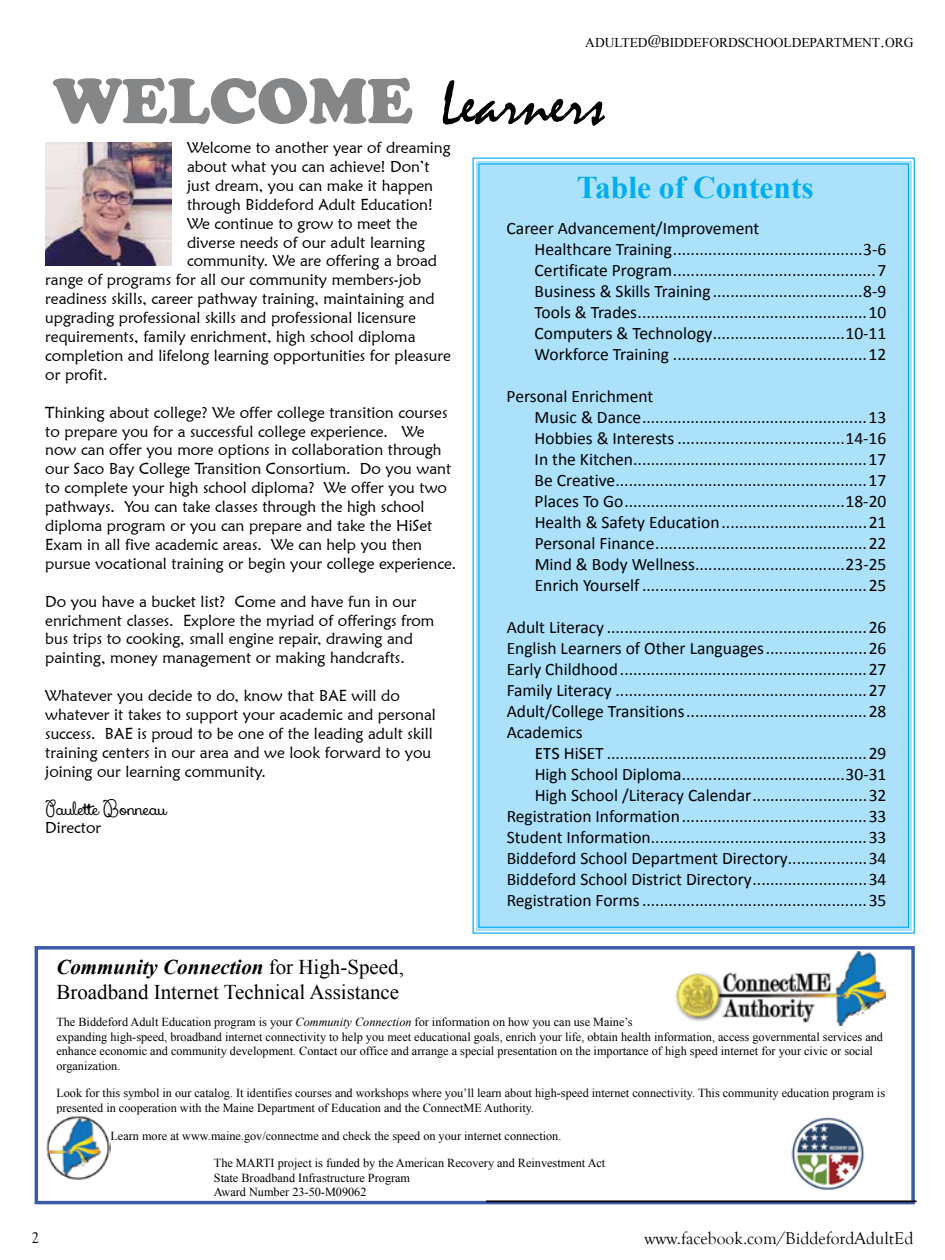
<style>
.page{position:relative;width:945px;height:1260px;background:#fff}
.page>*{position:absolute;margin:0;border:0;box-sizing:border-box;transform-origin:0 0}
.t1{font:63px "Mistral";color:#000}
.t2{font:700 31.5px "Times New Roman";color:#00aeef}
.t3{font:21px/25.2px "Times New Roman";color:#000}
.t4{font:17.5px/21px "Calibri";color:#000}
.t5{font:17.5px "Goudy Old Style T";color:#000}
.t6{font:15.75px/18.9px "Maiandra GD";color:#000}
.t7{font:15.75px "Xiomara";color:#000}
.t8{font:15.75px "Goudy Old Style T";color:#000}
.t9{font:13.47px "Times New Roman";color:#000}
.t10{font:12.25px/14.7px "Times New Roman";color:#000}
.s1{font-family:"Goudy Old Style T";font-size:17.5px}
.s2{font-size:19.25px}
.s3{font-family:"Cooper Black Std";color:#848688}
.s4{font-family:"Estrangelo Edessa"}
.s5{font-weight:700;font-style:italic}
.s6{font-style:italic}
</style>
<div class="page">
<div style="left:472px;top:157px;width:443px;height:777px;background:#abe1fa"></div>
<img style="left:675px;top:951px;width:210px;height:74px">
<img style="left:46px;top:1116px;width:64px;height:64px">
<img style="left:791px;top:1117px;width:74px;height:73px">
<div style="left:35px;top:946px;width:880px;height:258px;border:4px solid #3c5ba9"></div>
<hr style="left:486px;top:1201px;width:431px;height:1px;background:#000">
<img style="left:45px;top:142px;width:126px;height:123px">
<p class="t9" style="left:585px;top:34px;width:330px">ADULTED<span class="s1">@</span>BIDDEFORDSCHOOLDEPARTMENT<span class="s2">.</span>ORG</p>
<h1 class="t1" style="left:53px;top:66px;width:554px"><span class="s3">WELCOME</span> Learners</h1>
<p class="t6" style="left:187px;top:138px;width:265px">Welcome to another year of dreaming</p>
<p class="t6" style="left:187px;top:157px;width:244px">about what you can achieve! Don’t</p>
<p class="t6" style="left:187px;top:176px;width:248px">just dream, you can make it happen</p>
<p class="t6" style="left:187px;top:195px;width:247px">through Biddeford Adult Education!</p>
<p class="t6" style="left:187px;top:214px;width:232px">We continue to grow to meet the</p>
<p class="t6" style="left:187px;top:232px;width:239px">diverse needs of our adult learning</p>
<p class="t6" style="left:187px;top:251px;width:251px">community. We are offering a broad</p>
<p class="t6" style="left:45px;top:270px;width:377px">range of programs for all our community members-job</p>
<p class="t6" style="left:45px;top:289px;width:391px">readiness skills, career pathway training, maintaining and</p>
<p class="t6" style="left:45px;top:308px;width:372px">upgrading professional skills and professional licensure</p>
<p class="t6" style="left:45px;top:327px;width:372px">requirements, family enrichment, high school diploma</p>
<p class="t6" style="left:45px;top:346px;width:407px">completion and lifelong learning opportunities for pleasure</p>
<p class="t6" style="left:45px;top:365px;width:64px">or profit.</p>
<p class="t6" style="left:45px;top:403px;width:413px">Thinking about college? We offer college transition courses to prepare you for a successful college experience. We now can offer you more options in collaboration through our Saco Bay College Transition Consortium. Do you want to complete your high school diploma? We offer you two pathways. You can take classes through the high school diploma program or you can prepare and take the HiSet Exam in all five academic areas. We can help you then pursue vocational training or begin your college experience.</p>
<p class="t6" style="left:45px;top:592px;width:391px">Do you have a bucket list? Come and have fun in our enrichment classes. Explore the myriad of offerings from bus trips to cooking, small engine repair, drawing and painting, money management or making handcrafts.</p>
<p class="t6" style="left:45px;top:686px;width:392px">Whatever you decide to do, know that BAE will do whatever it takes to support your academic and personal success. BAE is proud to be one of the leading adult skill training centers in our area and we look forward to you joining our learning community.</p>
<p class="t7" style="left:45px;top:800px;width:123px">Paulette Bonneau</p>
<p class="t6" style="left:45px;top:818px;width:57px">Director</p>
<h2 class="t2" style="left:577px;top:166px;width:238px">Table of Contents</h2>
<p class="t4" style="left:535px;top:218px;width:353px;text-indent:-28px">Career Advancement/Improvement<br>Healthcare Training...........................................3-6<br>Certificate Program..............................................7<br>Business &amp; Skills Training..................................8-9<br>Tools &amp; Trades....................................................10<br>Computers &amp; Technology..............................10-11<br>Workforce Training ............................................12</p>
<p class="t4" style="left:535px;top:386px;width:353px;text-indent:-28px">Personal Enrichment<br>Music &amp; Dance...................................................13<br>Hobbies &amp; Interests ......................................14-16<br>In the Kitchen.....................................................17<br>Be Creative.........................................................17<br>Places To Go..................................................18-20<br>Health &amp; Safety Education.................................21<br>Personal Finance................................................22<br>Mind &amp; Body Wellness..................................23-25<br>Enrich Yourself...................................................25</p>
<p class="t4" style="left:507px;top:617px;width:381px;text-align:justify">Adult Literacy ...........................................................26<br>English Learners of Other Languages.......................26<br>Early Childhood........................................................27<br>Family Literacy .........................................................27<br>Adult/College Transitions.........................................28<br>Academics</p>
<p class="t4" style="left:507px;top:743px;width:381px;text-align:right"><span class="s4">ETS</span> HiSET ...........................................................29<br>High School Diploma.....................................30-31<br>High School /Literacy Calendar..........................32<br>Registration Information..........................................33<br>Student Information.................................................33<br>Biddeford School Department Directory..................34<br>Biddeford School District Directory..........................34<br>Registration Forms...................................................35</p>
<p class="t3" style="left:56px;top:954px;width:349px"><span class="s5">Community Connection</span> for High-Speed,<br>Broadband Internet Technical Assistance</p>
<p class="t10" style="left:56px;top:1014px;width:828px">The Biddeford Adult Education program is your <span class="s6">Community Connection</span> for information on how you can use Maine’s<br>expanding high-speed, broadband internet connectivity to help you meet educational goals, enrich your life, obtain health information, access governmental services and enhance economic and community development. Contact our office and arrange a special presentation on the importance of high speed internet for your civic or social organization.</p>
<p class="t10" style="left:56px;top:1086px;width:830px">Look for this symbol in our catalog. It identifies courses and workshops where you’ll learn about high-speed internet connectivity. This community education program is presented in cooperation with the Maine Department of Education and the ConnectME Authority.</p>
<p class="t10" style="left:110px;top:1128px;width:452px">Learn more at www.maine.gov/connectme and check the speed on your internet connection.</p>
<p class="t10" style="left:214px;top:1155px;width:393px">The MARTI project is funded by the American Recovery and Reinvestment Act<br>State Broadband Infrastructure Program<br>Award Number 23-50-M09062</p>
<p class="t8" style="left:32px;top:1229px;width:9px">2</p>
<p class="t5" style="left:644px;top:1229px;width:271px">www.facebook.com/BiddefordAdultEd</p>
</div>
